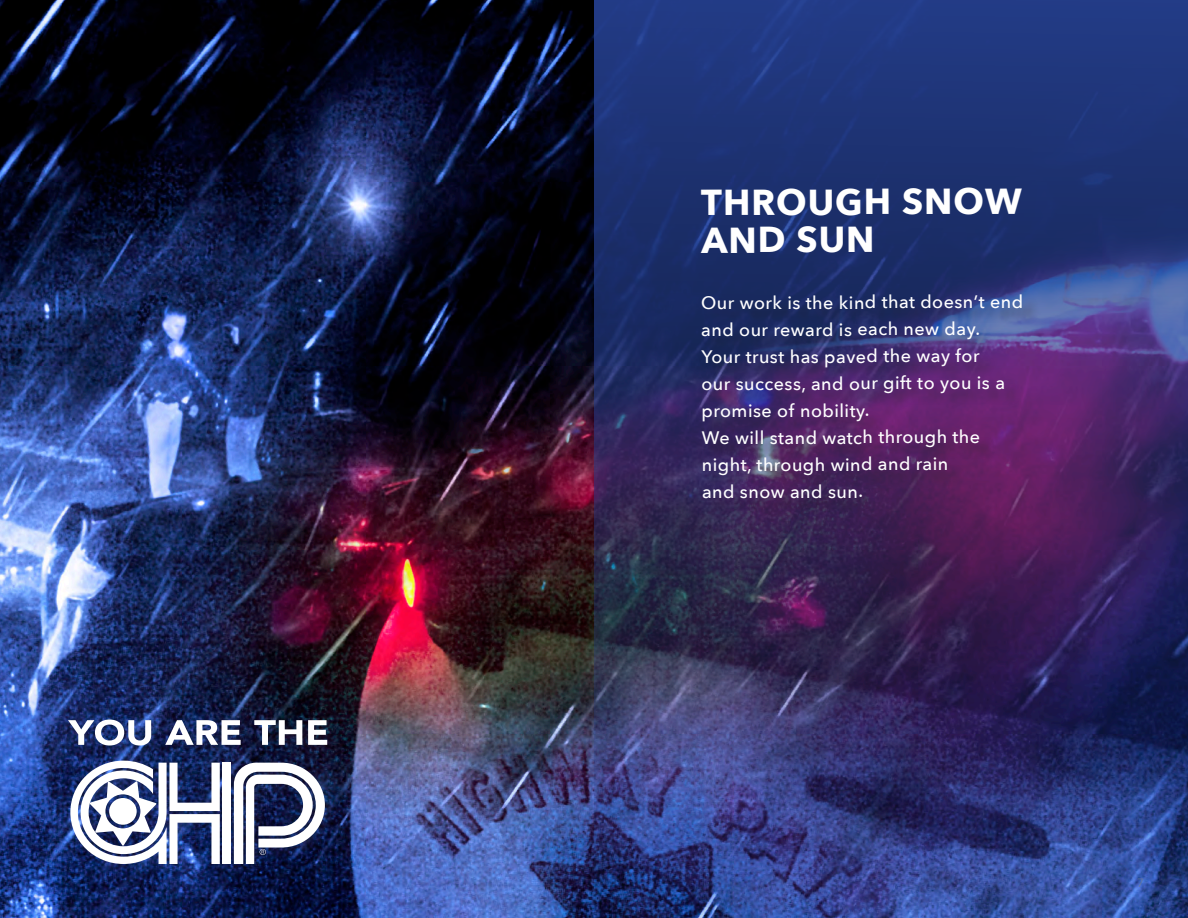
<style>
.page{position:relative;width:1188px;height:918px;background:#fff}
.page>*{position:absolute;margin:0;border:0;box-sizing:border-box;transform-origin:0 0}
.t1{font:700 36px/37.8px "Avenir Next";letter-spacing:.02em;color:#fff}
.Poem_text{font:500 18px/27.2px "Avenir Next";letter-spacing:.02em;color:#fff}
.Main_text{font:12px "Avenir Next";color:#6f7e9f}
</style>
<div class="page">
<img style="left:0;top:0;width:594px;height:918px">
<img style="left:594px;top:0;width:594px;height:918px">
<div style="left:704px;top:297px;width:335px;height:219px;background:#231f20;opacity:.43"></div>
<div style="left:67px;top:757px;width:271px;height:120px;background:#231f20;opacity:.27"></div>
<svg style="left:234px;top:763px;width:91px;height:101px"></svg>
<div style="left:222px;top:763px;width:9px;height:101px;background:#fff"></div>
<img style="left:70px;top:761px;width:150px;height:103px">
<div style="left:66px;top:717px;width:274px;height:41px;background:#231f20;opacity:.27"></div>
<svg style="left:68px;top:720px;width:83px;height:26px"></svg>
<svg style="left:165px;top:720px;width:76px;height:25px"></svg>
<svg style="left:254px;top:720px;width:48px;height:25px"></svg>
<svg style="left:308px;top:720px;width:19px;height:25px"></svg>
<p class="t1" style="left:701px;top:183px;width:322px">THROUGH SNOW<br>AND SUN</p>
<p class="Poem_text" style="left:701px;top:288px;width:324px">Our work is the kind that doesn’t end</p>
<p class="Poem_text" style="left:701px;top:315px;width:281px">and our reward is each new day.</p>
<p class="Poem_text" style="left:701px;top:342px;width:305px">Your trust has paved the way for our success, and our gift to you is a promise of nobility.</p>
<p class="Poem_text" style="left:702px;top:423px;width:280px">We will stand watch through the night, through wind and rain</p>
<p class="Poem_text" style="left:702px;top:477px;width:163px">and snow and sun.</p>
<p class="Main_text" style="left:1137px;top:872px;width:8px">7</p>
</div>
